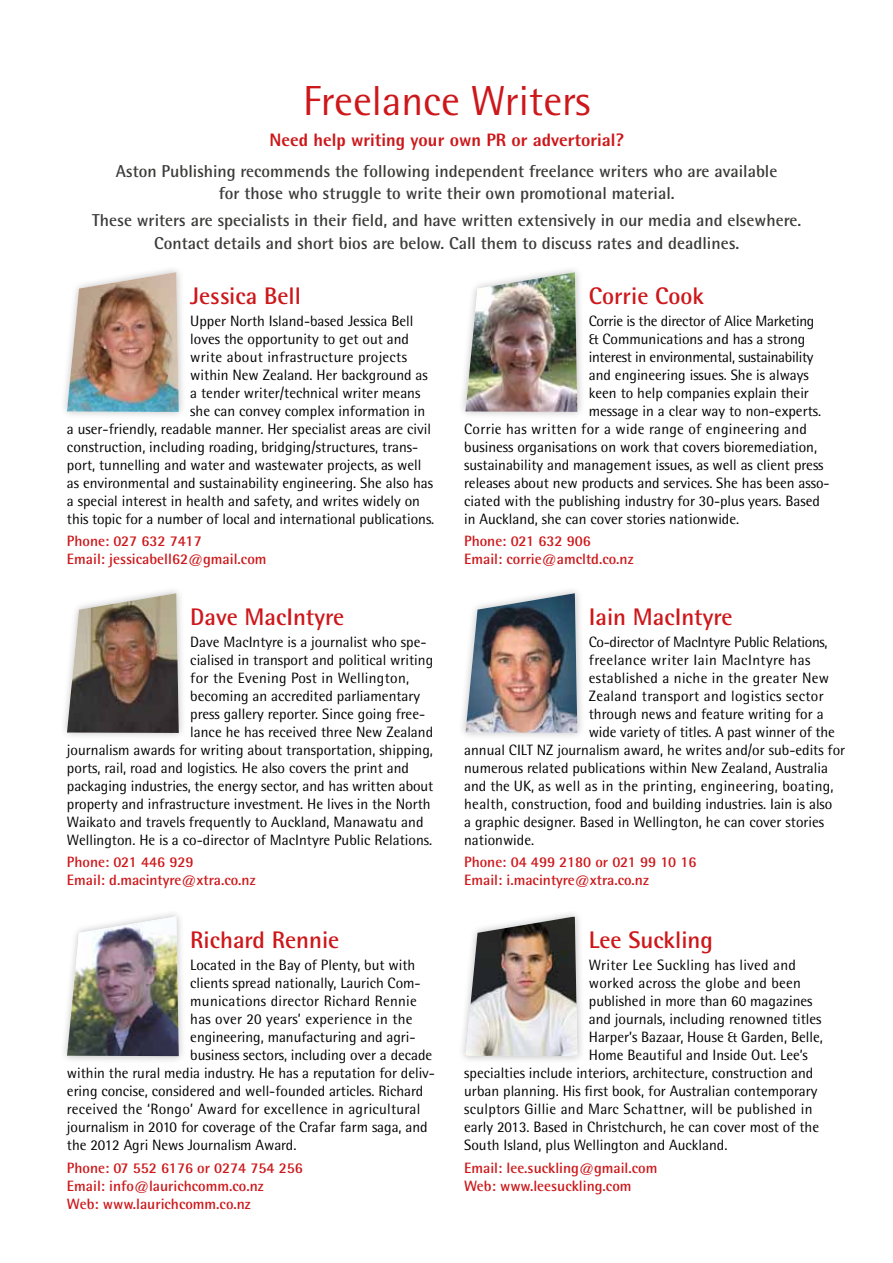
<style>
.page{position:relative;width:893px;height:1263px;background:#fff}
.page>*{position:absolute;margin:0;border:0;box-sizing:border-box;transform-origin:0 0}
.t1{font:42px "Rotis Semi Sans";color:#cd171a}
.t2{font:700 24px "Rotis Semi Sans";color:#cd171a}
.t3{font:800 18px "Rotis Semi Sans";color:#cd171a}
.t4{font:700 17.25px/22.5px "Rotis Semi Sans";color:#3c3c3b;text-align:center}
.t5{font:15px "Rotis Semi Sans";color:#000}
.t6{font:15px "Rotis Semi Sans";letter-spacing:.02em;color:#000}
.t7{font:700 15px/18px "Rotis Semi Sans";color:#cd171a}
.t8{font:15px "Rotis Semi Sans";letter-spacing:-.02em;color:#000}
.t9{font:15px "Rotis Semi Sans";letter-spacing:.025em;color:#000}
</style>
<div class="page">
<div style="left:59px;top:264px;width:128px;height:156px;background:#000;opacity:.25"></div>
<img style="left:67px;top:272px;width:112px;height:140px">
<div style="left:59px;top:909px;width:128px;height:155px;background:#000;opacity:.25"></div>
<img style="left:67px;top:916px;width:112px;height:140px">
<div style="left:458px;top:264px;width:127px;height:156px;background:#000;opacity:.25"></div>
<img style="left:465px;top:272px;width:112px;height:140px">
<div style="left:458px;top:585px;width:127px;height:156px;background:#000;opacity:.25"></div>
<img style="left:465px;top:593px;width:112px;height:140px">
<div style="left:458px;top:909px;width:127px;height:155px;background:#000;opacity:.25"></div>
<img style="left:465px;top:917px;width:112px;height:139px">
<div style="left:59px;top:585px;width:128px;height:156px;background:#000;opacity:.25"></div>
<img style="left:67px;top:593px;width:112px;height:140px">
<h1 class="t1" style="left:303px;top:76px;width:289px">Freelance Writers</h1>
<p class="t3" style="left:269px;top:128px;width:356px">Need help writing your own PR or advertorial?</p>
<p class="t4" style="left:116px;top:160px;width:663px">Aston Publishing recommends the following independent freelance writers who are available for those who struggle to write their own promotional material.</p>
<p class="t4" style="left:92px;top:209px;width:711px">These writers are specialists in their field, and have written extensively in our media and elsewhere.<br>Contact details and short bios are below. Call them to discuss rates and deadlines.</p>
<h2 class="t2" style="left:190px;top:281px;width:112px">Jessica Bell</h2>
<p class="t5" style="left:190px;top:312px;width:225px">Upper North Island-based Jessica Bell</p>
<p class="t5" style="left:190px;top:330px;width:220px">loves the opportunity to get out and</p>
<p class="t6" style="left:190px;top:348px;width:218px">write about infrastructure projects</p>
<p class="t5" style="left:190px;top:366px;width:239px">within New Zealand. Her background as</p>
<p class="t5" style="left:190px;top:384px;width:232px">a tender writer/technical writer means</p>
<p class="t5" style="left:190px;top:402px;width:236px">she can convey complex information in</p>
<p class="t5" style="left:67px;top:420px;width:365px">a user-friendly, readable manner. Her specialist areas are civil</p>
<p class="t5" style="left:67px;top:438px;width:353px">construction, including roading, bridging/structures, trans-</p>
<p class="t5" style="left:67px;top:456px;width:356px">port, tunnelling and water and wastewater projects, as well</p>
<p class="t5" style="left:67px;top:474px;width:368px">as environmental and sustainability engineering. She also has</p>
<p class="t5" style="left:67px;top:492px;width:355px">a special interest in health and safety, and writes widely on</p>
<p class="t5" style="left:67px;top:510px;width:369px">this topic for a number of local and international publications.</p>
<p class="t7" style="left:67px;top:532px;width:201px">Phone: 027 632 7417<br>Email: jessicabell62@gmail.com</p>
<h2 class="t2" style="left:190px;top:602px;width:155px">Dave MacIntyre</h2>
<p class="t5" style="left:190px;top:633px;width:238px">Dave MacIntyre is a journalist who spe-</p>
<p class="t5" style="left:190px;top:651px;width:244px">cialised in transport and political writing</p>
<p class="t6" style="left:190px;top:669px;width:220px">for the Evening Post in Wellington,</p>
<p class="t5" style="left:190px;top:687px;width:231px">becoming an accredited parliamentary</p>
<p class="t5" style="left:190px;top:705px;width:236px">press gallery reporter. Since going free-</p>
<p class="t5" style="left:190px;top:723px;width:244px">lance he has received three New Zealand</p>
<p class="t5" style="left:67px;top:741px;width:368px">journalism awards for writing about transportation, shipping,</p>
<p class="t5" style="left:67px;top:759px;width:344px">ports, rail, road and logistics. He also covers the print and</p>
<p class="t5" style="left:67px;top:777px;width:368px">packaging industries, the energy sector, and has written about</p>
<p class="t5" style="left:67px;top:795px;width:365px">property and infrastructure investment. He lives in the North</p>
<p class="t5" style="left:67px;top:813px;width:358px">Waikato and travels frequently to Auckland, Manawatu and</p>
<p class="t5" style="left:67px;top:831px;width:367px">Wellington. He is a co-director of MacIntyre Public Relations.</p>
<p class="t7" style="left:67px;top:853px;width:190px">Phone: 021 446 929<br>Email: d.macintyre@xtra.co.nz</p>
<h2 class="t2" style="left:190px;top:925px;width:151px">Richard Rennie</h2>
<p class="t5" style="left:190px;top:956px;width:226px">Located in the Bay of Plenty, but with</p>
<p class="t5" style="left:190px;top:974px;width:232px">clients spread nationally, Laurich Com-</p>
<p class="t6" style="left:190px;top:992px;width:228px">munications director Richard Rennie</p>
<p class="t6" style="left:190px;top:1010px;width:224px">has over 20 years’ experience in the</p>
<p class="t5" style="left:190px;top:1028px;width:227px">engineering, manufacturing and agri-</p>
<p class="t5" style="left:190px;top:1046px;width:244px">business sectors, including over a decade</p>
<p class="t5" style="left:67px;top:1064px;width:370px">within the rural media industry. He has a reputation for deliv-</p>
<p class="t5" style="left:67px;top:1082px;width:358px">ering concise, considered and well-founded articles. Richard</p>
<p class="t6" style="left:67px;top:1100px;width:355px">received the ‘Rongo’ Award for excellence in agricultural</p>
<p class="t5" style="left:67px;top:1118px;width:362px">journalism in 2010 for coverage of the Crafar farm saga, and</p>
<p class="t5" style="left:67px;top:1136px;width:231px">the 2012 Agri News Journalism Award.</p>
<p class="t7" style="left:67px;top:1158px;width:237px">Phone: 07 552 6176 or 0274 754 256<br>Email: info@laurichcomm.co.nz<br>Web: www.laurichcomm.co.nz</p>
<h2 class="t2" style="left:589px;top:281px;width:117px">Corrie Cook</h2>
<p class="t8" style="left:589px;top:312px;width:227px">Corrie is the director of Alice Marketing</p>
<p class="t5" style="left:589px;top:330px;width:218px">&amp; Communications and has a strong</p>
<p class="t8" style="left:589px;top:348px;width:226px">interest in environmental, sustainability</p>
<p class="t5" style="left:589px;top:366px;width:222px">and engineering issues. She is always</p>
<p class="t5" style="left:589px;top:384px;width:222px">keen to help companies explain their</p>
<p class="t5" style="left:589px;top:402px;width:234px">message in a clear way to non-experts.</p>
<p class="t6" style="left:464px;top:420px;width:344px">Corrie has written for a wide range of engineering and</p>
<p class="t5" style="left:464px;top:438px;width:354px">business organisations on work that covers bioremediation,</p>
<p class="t5" style="left:464px;top:456px;width:361px">sustainability and management issues, as well as client press</p>
<p class="t5" style="left:464px;top:474px;width:367px">releases about new products and services. She has been asso-</p>
<p class="t5" style="left:464px;top:492px;width:357px">ciated with the publishing industry for 30-plus years. Based</p>
<p class="t5" style="left:464px;top:510px;width:277px">in Auckland, she can cover stories nationwide.</p>
<p class="t7" style="left:464px;top:532px;width:171px">Phone: 021 632 906<br>Email: corrie@amcltd.co.nz</p>
<h2 class="t2" style="left:589px;top:602px;width:145px">Iain MacIntyre</h2>
<p class="t8" style="left:589px;top:633px;width:240px">Co-director of MacIntyre Public Relations,</p>
<p class="t9" style="left:589px;top:651px;width:223px">freelance writer Iain MacIntyre has</p>
<p class="t6" style="left:589px;top:669px;width:242px">established a niche in the greater New</p>
<p class="t6" style="left:589px;top:687px;width:236px">Zealand transport and logistics sector</p>
<p class="t5" style="left:589px;top:705px;width:236px">through news and feature writing for a</p>
<p class="t5" style="left:589px;top:723px;width:248px">wide variety of titles. A past winner of the</p>
<p class="t5" style="left:464px;top:741px;width:383px">annual CILT NZ journalism award, he writes and/or sub-edits for</p>
<p class="t5" style="left:464px;top:759px;width:365px">numerous related publications within New Zealand, Australia</p>
<p class="t6" style="left:464px;top:777px;width:371px">and the UK, as well as in the printing, engineering, boating,</p>
<p class="t5" style="left:464px;top:795px;width:370px">health, construction, food and building industries. Iain is also</p>
<p class="t5" style="left:464px;top:813px;width:361px">a graphic designer. Based in Wellington, he can cover stories</p>
<p class="t5" style="left:464px;top:831px;width:72px">nationwide.</p>
<p class="t7" style="left:464px;top:853px;width:234px">Phone: 04 499 2180 or 021 99 10 16<br>Email: i.macintyre@xtra.co.nz</p>
<h2 class="t2" style="left:589px;top:925px;width:126px">Lee Suckling</h2>
<p class="t6" style="left:589px;top:956px;width:209px">Writer Lee Suckling has lived and</p>
<p class="t6" style="left:589px;top:974px;width:214px">worked across the globe and been</p>
<p class="t5" style="left:589px;top:992px;width:225px">published in more than 60 magazines</p>
<p class="t5" style="left:589px;top:1010px;width:234px">and journals, including renowned titles</p>
<p class="t5" style="left:589px;top:1028px;width:235px">Harper’s Bazaar, House &amp; Garden, Belle,</p>
<p class="t5" style="left:589px;top:1046px;width:221px">Home Beautiful and Inside Out. Lee’s</p>
<p class="t5" style="left:464px;top:1064px;width:351px">specialties include interiors, architecture, construction and</p>
<p class="t5" style="left:464px;top:1082px;width:355px">urban planning. His first book, for Australian contemporary</p>
<p class="t6" style="left:464px;top:1100px;width:350px">sculptors Gillie and Marc Schattner, will be published in</p>
<p class="t5" style="left:464px;top:1118px;width:356px">early 2013. Based in Christchurch, he can cover most of the</p>
<p class="t5" style="left:464px;top:1136px;width:265px">South Island, plus Wellington and Auckland.</p>
<p class="t7" style="left:464px;top:1158px;width:195px">Email: lee.suckling@gmail.com<br>Web: www.leesuckling.com</p>
</div>
